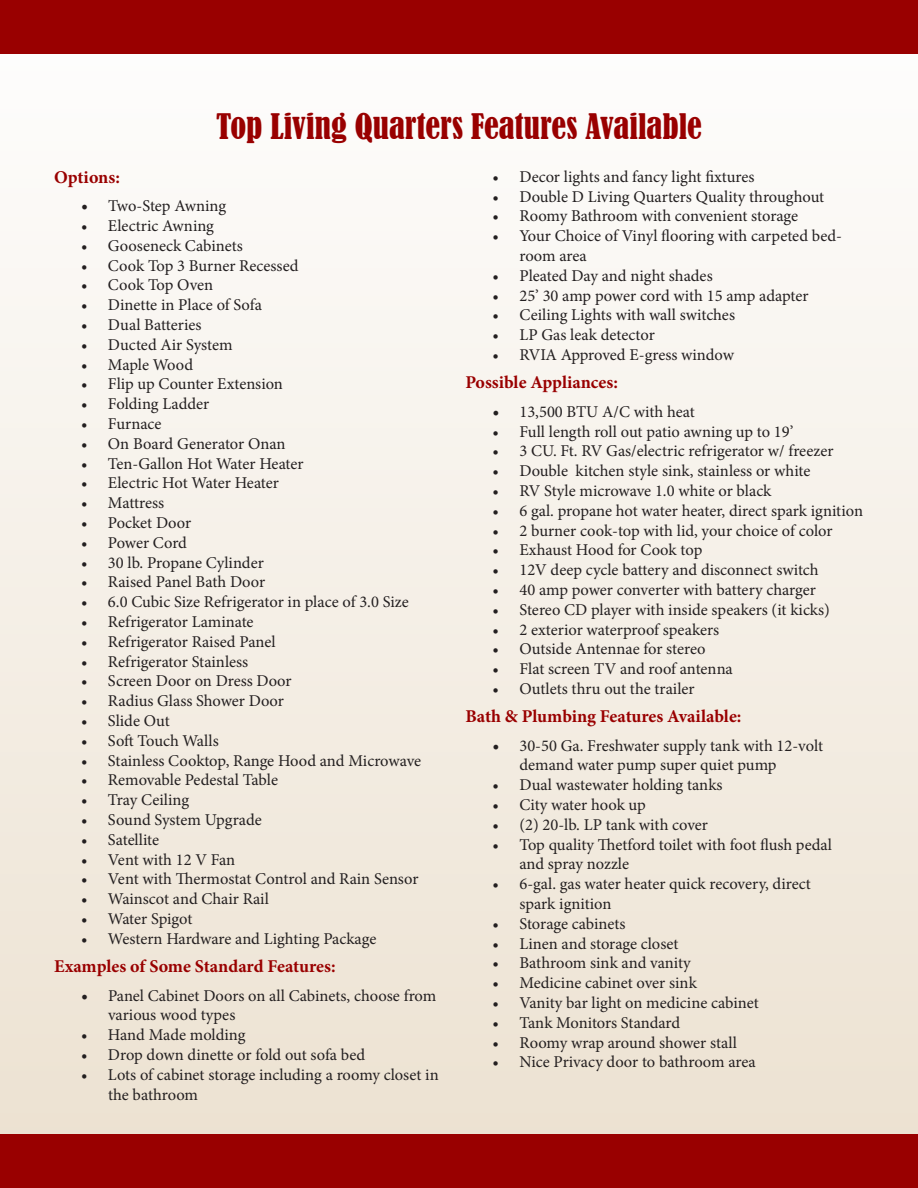
<style>
.page{position:relative;width:918px;height:1188px;background:#fff}
.page>*{position:absolute;margin:0;border:0;box-sizing:border-box;transform-origin:0 0}
.t1{font:condensed 33px "Bernard";color:#900}
.t2{font:700 18px "Minion Pro";letter-spacing:-.005em;color:#900}
.t3{font:16.5px/19.8px "Minion Pro";color:#231f20}
.s1{font-size:18px}
</style>
<div class="page">
<div style="left:0;top:0;width:918px;height:1188px;background:linear-gradient(to bottom,#fefefe,#ece1d0)"></div>
<div style="left:0;top:0;width:918px;height:54px;background:#900"></div>
<div style="left:0;top:1134px;width:918px;height:54px;background:#900"></div>
<p class="t1" style="left:216px;top:107px;width:487px">Top Living Quarters Features Available</p>
<p class="t3" style="left:492px;top:167px;width:264px">• Decor lights and fancy light fixtures</p>
<p class="t3" style="left:492px;top:187px;width:333px">• Double D Living Quarters Quality throughout</p>
<p class="t3" style="left:492px;top:206px;width:307px">• Roomy Bathroom with convenient storage</p>
<p class="t3" style="left:519px;top:226px;width:324px;text-indent:-27px">• Your Choice of Vinyl flooring with carpeted bed&shy;room area</p>
<p class="t3" style="left:492px;top:266px;width:222px">• Pleated Day and night shades</p>
<p class="t3" style="left:492px;top:286px;width:318px">• 25’ 30 amp power cord with 15 amp adapter</p>
<p class="t3" style="left:492px;top:305px;width:244px">• Ceiling Lights with wall switches</p>
<p class="t3" style="left:492px;top:325px;width:164px">• LP Gas leak detector</p>
<p class="t3" style="left:492px;top:345px;width:243px">• RVIA Approved E-gress window</p>
<p class="t2" style="left:465px;top:370px;width:154px">Possible Appliances:</p>
<p class="t3" style="left:492px;top:402px;width:204px"><span class="s1">•</span> 13,500 BTU A/C with heat</p>
<p class="t3" style="left:492px;top:421px;width:302px">• Full length roll out patio awning up to 19’</p>
<p class="t3" style="left:492px;top:441px;width:343px">• 3 CU. Ft. RV Gas/electric refrigerator w/ freezer</p>
<p class="t3" style="left:492px;top:461px;width:320px">• Double kitchen style sink, stainless or white</p>
<p class="t3" style="left:492px;top:481px;width:280px">• RV Style microwave 1.0 white or black</p>
<p class="t3" style="left:492px;top:501px;width:372px">• 6 gal. propane hot water heater, direct spark ignition</p>
<p class="t3" style="left:492px;top:520px;width:342px">• 2 burner cook-top with lid, your choice of color</p>
<p class="t3" style="left:492px;top:540px;width:211px">• Exhaust Hood for Cook top</p>
<p class="t3" style="left:492px;top:560px;width:328px">• 12V deep cycle battery and disconnect switch</p>
<p class="t3" style="left:492px;top:580px;width:325px">• 40 amp power converter with battery charger</p>
<p class="t3" style="left:492px;top:600px;width:339px">• Stereo CD player with inside speakers (it kicks)</p>
<p class="t3" style="left:492px;top:619px;width:228px">• 2 exterior waterproof speakers</p>
<p class="t3" style="left:492px;top:639px;width:215px">• Outside Antennae for stereo</p>
<p class="t3" style="left:492px;top:659px;width:242px">• Flat screen TV and roof antenna</p>
<p class="t3" style="left:492px;top:679px;width:204px">• Outlets thru out the trailer</p>
<p class="t2" style="left:465px;top:704px;width:278px">Bath &amp; Plumbing Features Available:</p>
<p class="t3" style="left:519px;top:736px;width:305px;text-indent:-27px"><span class="s1">•</span> 30-50 Ga. Freshwater supply tank with 12-volt demand water pump super quiet pump</p>
<p class="t3" style="left:492px;top:775px;width:232px">• Dual wastewater holding tanks</p>
<p class="t3" style="left:492px;top:795px;width:155px">• City water hook up</p>
<p class="t3" style="left:492px;top:815px;width:217px">• (2) 20-lb. LP tank with cover</p>
<p class="t3" style="left:519px;top:835px;width:314px;text-indent:-27px">• Top quality Thetford toilet with foot flush pedal and spray nozzle</p>
<p class="t3" style="left:519px;top:874px;width:293px;text-indent:-27px">• 6-gal. gas water heater quick recovery, direct spark ignition</p>
<p class="t3" style="left:492px;top:914px;width:135px">• Storage cabinets</p>
<p class="t3" style="left:492px;top:934px;width:188px">• Linen and storage closet</p>
<p class="t3" style="left:492px;top:953px;width:200px">• Bathroom sink and vanity</p>
<p class="t3" style="left:492px;top:973px;width:206px">• Medicine cabinet over sink</p>
<p class="t3" style="left:492px;top:993px;width:268px">• Vanity bar light on medicine cabinet</p>
<p class="t3" style="left:492px;top:1013px;width:189px">• Tank Monitors Standard</p>
<p class="t3" style="left:492px;top:1033px;width:246px">• Roomy wrap around shower stall</p>
<p class="t3" style="left:492px;top:1052px;width:265px">• Nice Privacy door to bathroom area</p>
<p class="t2" style="left:54px;top:164px;width:67px">Options:</p>
<p class="t3" style="left:81px;top:196px;width:147px"><span class="s1">•</span> Two-Step Awning</p>
<p class="t3" style="left:81px;top:216px;width:135px">• Electric Awning</p>
<p class="t3" style="left:81px;top:236px;width:163px">• Gooseneck Cabinets</p>
<p class="t3" style="left:81px;top:256px;width:219px">• Cook Top 3 Burner Recessed</p>
<p class="t3" style="left:81px;top:275px;width:134px">• Cook Top Oven</p>
<p class="t3" style="left:81px;top:295px;width:182px">• Dinette in Place of Sofa</p>
<p class="t3" style="left:81px;top:315px;width:122px">• Dual Batteries</p>
<p class="t3" style="left:81px;top:335px;width:153px">• Ducted Air System</p>
<p class="t3" style="left:81px;top:355px;width:114px">• Maple Wood</p>
<p class="t3" style="left:81px;top:374px;width:204px">• Flip up Counter Extension</p>
<p class="t3" style="left:81px;top:394px;width:130px">• Folding Ladder</p>
<p class="t3" style="left:81px;top:414px;width:82px">• Furnace</p>
<p class="t3" style="left:81px;top:434px;width:206px">• On Board Generator Onan</p>
<p class="t3" style="left:81px;top:454px;width:224px">• Ten-Gallon Hot Water Heater</p>
<p class="t3" style="left:81px;top:473px;width:200px">• Electric Hot Water Heater</p>
<p class="t3" style="left:81px;top:493px;width:85px">• Mattress</p>
<p class="t3" style="left:81px;top:513px;width:112px">• Pocket Door</p>
<p class="t3" style="left:81px;top:533px;width:108px">• Power Cord</p>
<p class="t3" style="left:81px;top:553px;width:184px">• 30 lb. Propane Cylinder</p>
<p class="t3" style="left:81px;top:572px;width:186px">• Raised Panel Bath Door</p>
<p class="t3" style="left:81px;top:592px;width:329px">• 6.0 Cubic Size Refrigerator in place of 3.0 Size</p>
<p class="t3" style="left:81px;top:612px;width:174px">• Refrigerator Laminate</p>
<p class="t3" style="left:81px;top:632px;width:196px">• Refrigerator Raised Panel</p>
<p class="t3" style="left:81px;top:652px;width:169px">• Refrigerator Stainless</p>
<p class="t3" style="left:81px;top:671px;width:212px">• Screen Door on Dress Door</p>
<p class="t3" style="left:81px;top:691px;width:204px">• Radius Glass Shower Door</p>
<p class="t3" style="left:81px;top:711px;width:90px">• Slide Out</p>
<p class="t3" style="left:81px;top:731px;width:139px">• Soft Touch Walls</p>
<p class="t3" style="left:81px;top:751px;width:342px">• Stainless Cooktop, Range Hood and Microwave</p>
<p class="t3" style="left:81px;top:770px;width:199px">• Removable Pedestal Table</p>
<p class="t3" style="left:81px;top:790px;width:110px">• Tray Ceiling</p>
<p class="t3" style="left:81px;top:810px;width:182px">• Sound System Upgrade</p>
<p class="t3" style="left:81px;top:830px;width:80px">• Satellite</p>
<p class="t3" style="left:81px;top:850px;width:156px">• Vent with 12 V Fan</p>
<p class="t3" style="left:81px;top:869px;width:339px">• Vent with Thermostat Control and Rain Sensor</p>
<p class="t3" style="left:81px;top:889px;width:190px">• Wainscot and Chair Rail</p>
<p class="t3" style="left:81px;top:909px;width:113px">• Water Spigot</p>
<p class="t3" style="left:81px;top:929px;width:297px">• Western Hardware and Lighting Package</p>
<p class="t2" style="left:54px;top:954px;width:283px">Examples of Some Standard Features:</p>
<p class="t3" style="left:108px;top:985px;width:330px;text-indent:-27px"><span class="s1">•</span> Panel Cabinet Doors on all Cabinets, choose from various wood types</p>
<p class="t3" style="left:81px;top:1025px;width:166px">• Hand Made molding</p>
<p class="t3" style="left:81px;top:1045px;width:286px">• Drop down dinette or fold out sofa bed</p>
<p class="t3" style="left:108px;top:1065px;width:332px;text-indent:-27px">• Lots of cabinet storage including a roomy closet in the bathroom</p>
</div>
